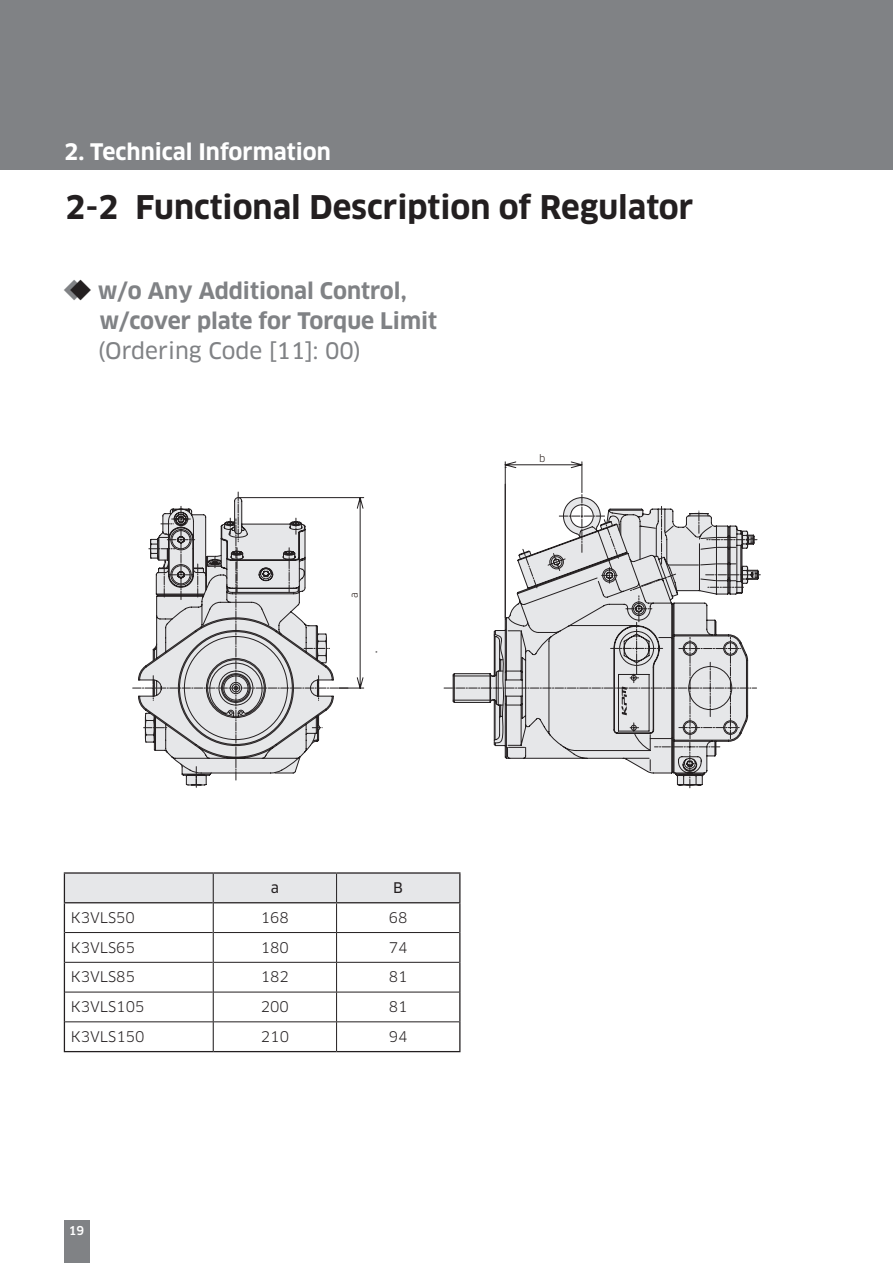
<style>
.page{position:relative;width:893px;height:1263px;background:#fff}
.page>*{position:absolute;margin:0;border:0;box-sizing:border-box;transform-origin:0 0}
.t1{font:700 31.8px "Clan Pro";color:#231f20}
.t2{font:700 22.35px/30px "Clan Pro";color:#808285}
.t3{font:700 22.35px "Clan Pro";color:#fff}
.t4{font:22.35px "Clan Pro News";color:#808285}
.t5{font:14.4px "Clan Pro";color:#231f20}
.t6{font:14.4px "Clan Pro News";color:#231f20}
.t7{font:500 12px "Clan Pro";color:#fff}
.t8{font:9.9px "Clan Pro";color:#221713}
.s1{font-family:"UD Shin Go Pro";font-size:21px}
.s2{font-family:"UD Shin Go Pro";font-size:21px;color:#231f20}
</style>
<div class="page">
<div style="left:0;top:0;width:893px;height:170px;background:#808285"></div>
<div style="left:64px;top:1220px;width:25px;height:43px;background:#808285"></div>
<hr style="left:64px;top:872px;width:149px;height:2px;background:#231f20">
<hr style="left:64px;top:1051px;width:149px;height:1px;background:#231f20">
<hr style="left:213px;top:1051px;width:124px;height:1px;background:#231f20">
<hr style="left:337px;top:1051px;width:123px;height:1px;background:#231f20">
<hr style="left:213px;top:872px;width:124px;height:2px;background:#231f20">
<hr style="left:337px;top:872px;width:123px;height:2px;background:#231f20">
<svg style="left:64px;top:873px;width:396px;height:178px"></svg>
<svg style="left:709px;top:515px;width:50px;height:65px"></svg>
<svg style="left:181px;top:743px;width:540px;height:43px"></svg>
<svg style="left:758px;top:537px;width:1px;height:41px"></svg>
<svg style="left:709px;top:535px;width:49px;height:208px"></svg>
<hr style="left:582px;top:462px;width:1px;height:31px;background:#231f20">
<svg style="left:138px;top:494px;width:571px;height:280px"></svg>
<svg style="left:339px;top:461px;width:243px;height:228px"></svg>
<h2 class="t3" style="left:64px;top:139px;width:268px">2. Technical Information</h2>
<h1 class="t1" style="left:65px;top:189px;width:630px">2-2 Functional Description of Regulator</h1>
<h2 class="t2" style="left:99px;top:276px;width:339px;text-indent:-36px"><span class="s1">◆</span><span class="s2">◆</span> w/o Any Additional Control, w/cover plate for Torque Limit</h2>
<h2 class="t4" style="left:98px;top:337px;width:265px">(Ordering Code [11]: 00)</h2>
<p class="t8" style="left:348px;top:598px;width:7px;rotate:-90deg">a</p>
<p class="t8" style="left:539px;top:453px;width:8px">b</p>
<p class="t6" style="left:271px;top:879px;width:10px">a</p>
<p class="t6" style="left:393px;top:879px;width:11px">B</p>
<p class="t5" style="left:71px;top:909px;width:66px">K3VLS50</p>
<p class="t5" style="left:261px;top:909px;width:30px">168</p>
<p class="t5" style="left:389px;top:909px;width:20px">68</p>
<p class="t5" style="left:71px;top:939px;width:66px">K3VLS65</p>
<p class="t5" style="left:261px;top:939px;width:30px">180</p>
<p class="t5" style="left:389px;top:939px;width:20px">74</p>
<p class="t5" style="left:71px;top:968px;width:66px">K3VLS85</p>
<p class="t5" style="left:261px;top:968px;width:30px">182</p>
<p class="t5" style="left:389px;top:968px;width:20px">81</p>
<p class="t5" style="left:71px;top:998px;width:75px">K3VLS105</p>
<p class="t5" style="left:261px;top:998px;width:30px">200</p>
<p class="t5" style="left:389px;top:998px;width:20px">81</p>
<p class="t5" style="left:71px;top:1028px;width:75px">K3VLS150</p>
<p class="t5" style="left:261px;top:1028px;width:30px">210</p>
<p class="t5" style="left:389px;top:1028px;width:20px">94</p>
<p class="t7" style="left:69px;top:1224px;width:17px">19</p>
</div>
